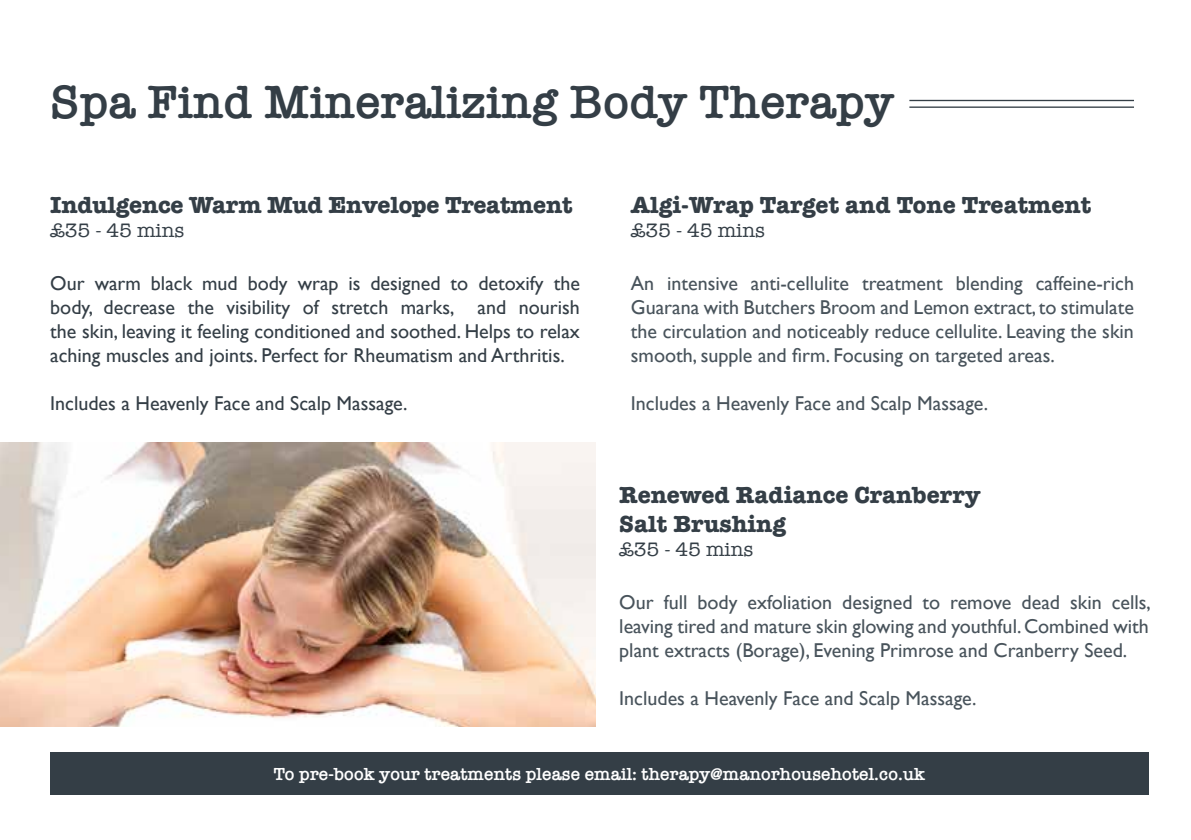
<style>
.page{position:relative;width:1191px;height:840px;background:#fff}
.page>*{position:absolute;margin:0;border:0;box-sizing:border-box;transform-origin:0 0}
.t1{font:600 48px "American Typewriter";color:#343e46}
.t2{font:700 24px/28.8px "American Typewriter";color:#343e46}
.t3{font:20px/24px "Gill Sans";color:#48535b;text-align:justify}
.t4{font:20px/24px "Gill Sans";color:#343e46;text-align:justify}
.t5{font:20px "American Typewriter";color:#343e46}
.t6{font:600 18px "American Typewriter";color:#fff}
</style>
<div class="page">
<img style="left:0;top:442px;width:595px;height:284px">
<hr style="left:909px;top:106px;width:225px;height:2px;background:#343e46">
<hr style="left:909px;top:100px;width:225px;height:1px;background:#343e46">
<div style="left:50px;top:751px;width:1099px;height:43px;background:#343e46"></div>
<h1 class="t1" style="left:50px;top:66px;width:845px">Spa Find Mineralizing Body Therapy</h1>
<p class="t2" style="left:50px;top:189px;width:524px">Indulgence Warm Mud Envelope Treatment</p>
<p class="t5" style="left:50px;top:215px;width:136px">£35 - 45 mins</p>
<p class="t4" style="left:50px;top:270px;width:531px">Our warm black mud body wrap is designed to detoxify the body, decrease the visibility of stretch marks, and nourish the skin, leaving it feeling conditioned and soothed. Helps to relax aching muscles and joints. Perfect for Rheumatism and Arthritis.</p>
<p class="t4" style="left:50px;top:390px;width:359px">Includes a Heavenly Face and Scalp Massage.</p>
<p class="t2" style="left:631px;top:189px;width:462px">Algi-Wrap Target and Tone Treatment</p>
<p class="t5" style="left:631px;top:215px;width:136px">£35 - 45 mins</p>
<p class="t3" style="left:631px;top:270px;width:504px">An intensive anti-cellulite treatment blending caffeine-rich Guarana with Butchers Broom and Lemon extract, to stimulate the circulation and noticeably reduce cellulite. Leaving the skin smooth, supple and firm. Focusing on targeted areas.</p>
<p class="t3" style="left:631px;top:390px;width:359px">Includes a Heavenly Face and Scalp Massage.</p>
<p class="t2" style="left:619px;top:479px;width:362px">Renewed Radiance Cranberry<br>Salt Brushing</p>
<p class="t5" style="left:619px;top:534px;width:136px">£35 - 45 mins</p>
<p class="t3" style="left:619px;top:589px;width:533px">Our full body exfoliation designed to remove dead skin cells, leaving tired and mature skin glowing and youthful. Combined with plant extracts (Borage), Evening Primrose and Cranberry Seed.</p>
<p class="t3" style="left:619px;top:685px;width:359px">Includes a Heavenly Face and Scalp Massage.</p>
<p class="t6" style="left:274px;top:759px;width:653px">To pre-book your treatments please email: therapy@manorhousehotel.co.uk</p>
</div>
